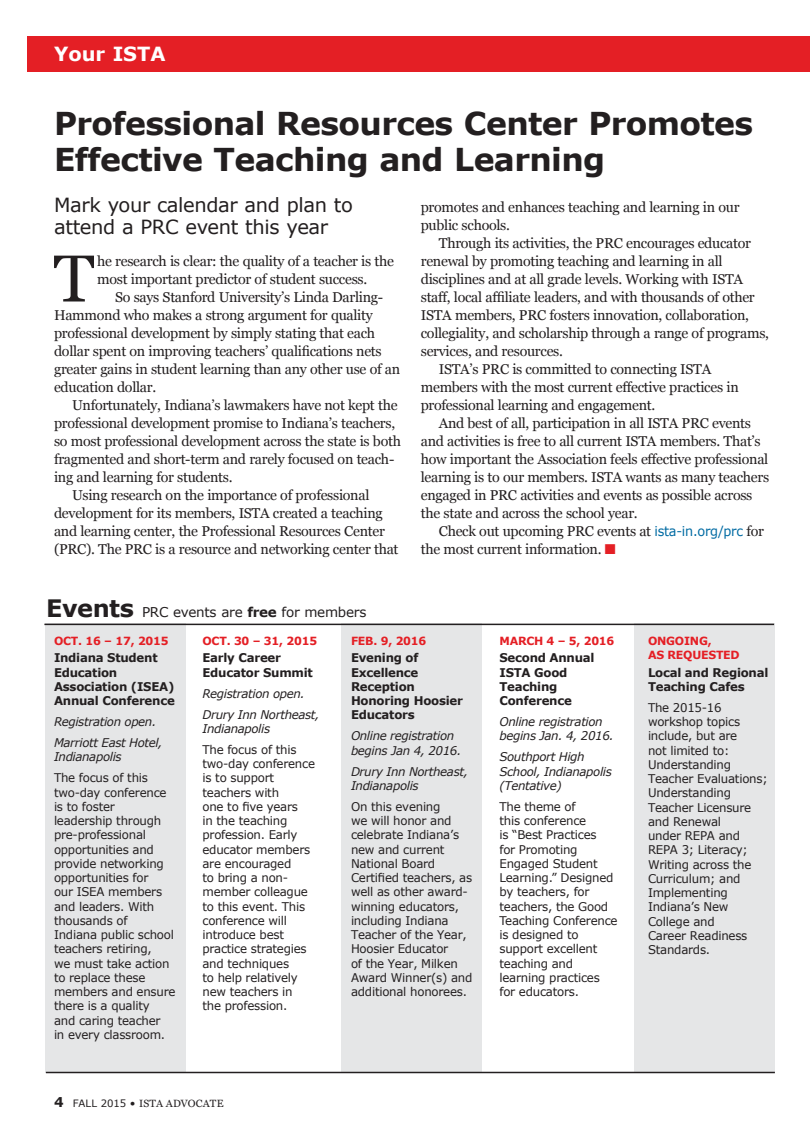
<style>
.page{position:relative;width:810px;height:1134px;background:#fff}
.page>*{position:absolute;margin:0;border:0;box-sizing:border-box;transform-origin:0 0}
.Body_Georgia_9_5_12{font:66.15px "Georgia";color:#231f20}
.Hed_Verdana_Bold_24{font:700 31.5px/36px "Verdana";letter-spacing:-.02em;color:#231f20}
.Hed_Verdana_10_12{font:19.5px/22.5px "Verdana";letter-spacing:-.02em;color:#231f20}
.t1{font:700 19.5px "Verdana";color:#fff}
.Body_Georgia_9_5_12-2{font:14.25px/18px "Georgia";letter-spacing:-.02em;color:#231f20}
.t2{font:13.5px "Verdana";letter-spacing:-.02em;color:#231f20}
.Body_Verdana_9_12_NO{font:12px/14.2px "Verdana";letter-spacing:-.02em;color:#231f20}
.Body_Verdana_9_12_NO-2{font:italic 12px/14.2px "Verdana";letter-spacing:-.03em;color:#231f20}
.Event{font:700 12px/14.2px "Verdana";letter-spacing:-.02em;color:#231f20}
.Body_Verdana_9_12_NO-3{font:700 11.25px/14.2px "Verdana";letter-spacing:-.02em;color:#e41f25}
.Date{font:700 11.25px "Verdana";letter-spacing:-.02em;color:#e41f25}
.t3{font:10.5px "Georgia";letter-spacing:.02em;color:#231f20}
.s1{font-family:"Verdana";font-size:13.5px;color:#006ba3}
.s2{color:#e41f25}
.s3{font-weight:700;font-size:24px}
.s4{font-weight:700}
.s5{font-family:"Verdana";font-weight:700;font-size:13.5px}
.s6{font-family:"Verdana";font-size:10.2px}
.s7{font-family:"Verdana"}
</style>
<div class="page">
<div style="left:45px;top:624px;width:141px;height:449px;background:#e5e6e7"></div>
<div style="left:341px;top:624px;width:141px;height:449px;background:#e5e6e7"></div>
<div style="left:634px;top:624px;width:141px;height:449px;background:#e5e6e7"></div>
<hr style="left:46px;top:1072px;width:729px;height:1px;background:#231f20">
<hr style="left:44px;top:624px;width:730px;height:1px;background:#231f20">
<div style="left:27px;top:36px;width:783px;height:36px;background:#e41f25"></div>
<p class="t1" style="left:54px;top:41px;width:113px">Your ISTA</p>
<p class="Hed_Verdana_Bold_24" style="left:54px;top:105px;width:701px">Professional Resources Center Promotes<br>Effective Teaching and Learning</p>
<p class="Hed_Verdana_10_12" style="left:54px;top:193px;width:300px">Mark your calendar and plan to attend a PRC event this year</p>
<p class="Body_Georgia_9_5_12" style="left:54px;top:239px;width:42px">T</p>
<p class="Body_Georgia_9_5_12-2" style="left:97px;top:252px;width:298px">he research is clear: the quality of a teacher is the most important predictor of student success.</p>
<p class="Body_Georgia_9_5_12-2" style="left:421px;top:198px;width:320px">promotes and enhances teaching and learning in our public schools.</p>
<p class="Body_Georgia_9_5_12-2" style="left:421px;top:234px;width:350px;text-indent:18px">Through its activities, the PRC encourages educator renewal by promoting teaching and learning in all disciplines and at all grade levels. Working with ISTA staff, local affiliate leaders, and with thousands of other ISTA members, PRC fosters innovation, collaboration, collegiality, and scholarship through a range of programs, services, and resources.</p>
<p class="Body_Georgia_9_5_12-2" style="left:421px;top:360px;width:319px;text-indent:18px">ISTA’s PRC is committed to connecting ISTA members with the most current effective practices in professional learning and engagement.</p>
<p class="Body_Georgia_9_5_12-2" style="left:421px;top:414px;width:350px;text-indent:18px">And best of all, participation in all ISTA PRC events and activities is free to all current ISTA members. That’s how important the Association feels effective professional learning is to our members. ISTA wants as many teachers engaged in PRC activities and events as possible across the state and across the school year.</p>
<p class="Body_Georgia_9_5_12-2" style="left:421px;top:522px;width:345px;text-indent:18px">Check out upcoming PRC events at <span class="s1">ista-in.org/prc</span> for the most current information. <span class="s2">■</span></p>
<p class="Body_Georgia_9_5_12-2" style="left:54px;top:288px;width:348px;text-indent:61px">So says Stanford University’s Linda Darling-Hammond who makes a strong argument for quality professional development by simply stating that each dollar spent on improving teachers’ qualifications nets greater gains in student learning than any other use of an education dollar.</p>
<p class="Body_Georgia_9_5_12-2" style="left:54px;top:396px;width:348px;text-indent:18px">Unfortunately, Indiana’s lawmakers have not kept the professional development promise to Indiana’s teachers, so most professional development across the state is both fragmented and short-term and rarely focused on teach&shy;ing and learning for students.</p>
<p class="Body_Georgia_9_5_12-2" style="left:54px;top:486px;width:346px;text-indent:18px">Using research on the importance of professional development for its members, ISTA created a teaching and learning center, the Professional Resources Center (PRC). The PRC is a resource and networking center that</p>
<p class="t2" style="left:46px;top:603px;width:322px"><span class="s3">Events</span> PRC events are <span class="s4">free</span> for members</p>
<p class="Date" style="left:54px;top:633px;width:116px">OCT. 16 – 17, 2015</p>
<p class="Event" style="left:54px;top:651px;width:122px">Indiana Student<br>Education<br>Association (ISEA)<br>Annual Conference</p>
<p class="Body_Verdana_9_12_NO-2" style="left:54px;top:714px;width:104px">Registration open.</p>
<p class="Body_Verdana_9_12_NO-2" style="left:54px;top:735px;width:110px">Marriott East Hotel,<br>Indianapolis</p>
<p class="Body_Verdana_9_12_NO" style="left:54px;top:771px;width:123px">The focus of this two-day conference is to foster leadership through pre-professional opportunities and provide networking opportunities for<br>our ISEA members and leaders. With thousands of<br>Indiana public school teachers retiring,<br>we must take action to replace these members and ensure there is a quality<br>and caring teacher<br>in every classroom.</p>
<p class="Body_Verdana_9_12_NO-3" style="left:202px;top:633px;width:116px">OCT. 30 – 31, 2015</p>
<p class="Event" style="left:202px;top:651px;width:112px">Early Career<br>Educator Summit</p>
<p class="Body_Verdana_9_12_NO-2" style="left:202px;top:686px;width:104px">Registration open.</p>
<p class="Body_Verdana_9_12_NO-2" style="left:202px;top:707px;width:119px">Drury Inn Northeast,<br>Indianapolis</p>
<p class="Body_Verdana_9_12_NO" style="left:202px;top:742px;width:114px">The focus of this two-day conference is to support teachers with<br>one to five years<br>in the teaching profession. Early educator members are encouraged<br>to bring a non&shy;member colleague to this event. This conference will introduce best practice strategies and techniques<br>to help relatively new teachers in<br>the profession.</p>
<p class="Body_Verdana_9_12_NO-3" style="left:351px;top:633px;width:77px">FEB. 9, 2016</p>
<p class="Event" style="left:351px;top:651px;width:113px">Evening of<br>Excellence<br>Reception<br>Honoring Hoosier<br>Educators</p>
<p class="Body_Verdana_9_12_NO-2" style="left:351px;top:729px;width:112px">Online registration begins Jan 4, 2016.</p>
<p class="Body_Verdana_9_12_NO-2" style="left:351px;top:764px;width:119px">Drury Inn Northeast,<br>Indianapolis</p>
<p class="Body_Verdana_9_12_NO" style="left:351px;top:799px;width:123px">On this evening<br>we will honor and celebrate Indiana’s new and current<br>National Board<br>Certified teachers, as well as other award&shy;winning educators, including Indiana<br>Teacher of the Year,<br>Hoosier Educator<br>of the Year, Milken<br>Award Winner(s) and additional honorees.</p>
<p class="t3" style="left:54px;top:1097px;width:171px"><span class="s5">4</span> <span class="s6">FALL 2015</span> <span class="s7">•</span> ISTA ADVOCATE</p>
<p class="Date" style="left:500px;top:633px;width:116px">MARCH 4 – 5, 2016</p>
<p class="Event" style="left:500px;top:651px;width:97px">Second Annual<br>ISTA Good<br>Teaching<br>Conference</p>
<p class="Body_Verdana_9_12_NO-2" style="left:500px;top:714px;width:116px">Online registration begins Jan. 4, 2016.</p>
<p class="Body_Verdana_9_12_NO-2" style="left:500px;top:750px;width:114px">Southport High<br>School, Indianapolis (Tentative)</p>
<p class="Body_Verdana_9_12_NO" style="left:500px;top:799px;width:120px">The theme of<br>this conference<br>is “Best Practices<br>for Promoting<br>Engaged Student<br>Learning.” Designed by teachers, for teachers, the Good<br>Teaching Conference is designed to support excellent teaching and learning practices for educators.</p>
<p class="Body_Verdana_9_12_NO-3" style="left:648px;top:633px;width:93px">ONGOING,<br>AS REQUESTED</p>
<p class="Event" style="left:648px;top:665px;width:122px">Local and Regional<br>Teaching Cafes</p>
<p class="Body_Verdana_9_12_NO" style="left:648px;top:700px;width:121px">The 2015-16 workshop topics include, but are<br>not limited to:<br>Understanding<br>Teacher Evaluations;<br>Understanding<br>Teacher Licensure and Renewal<br>under REPA and<br>REPA 3; Literacy;<br>Writing across the<br>Curriculum; and<br>Implementing<br>Indiana’s New<br>College and<br>Career Readiness<br>Standards.</p>
</div>
